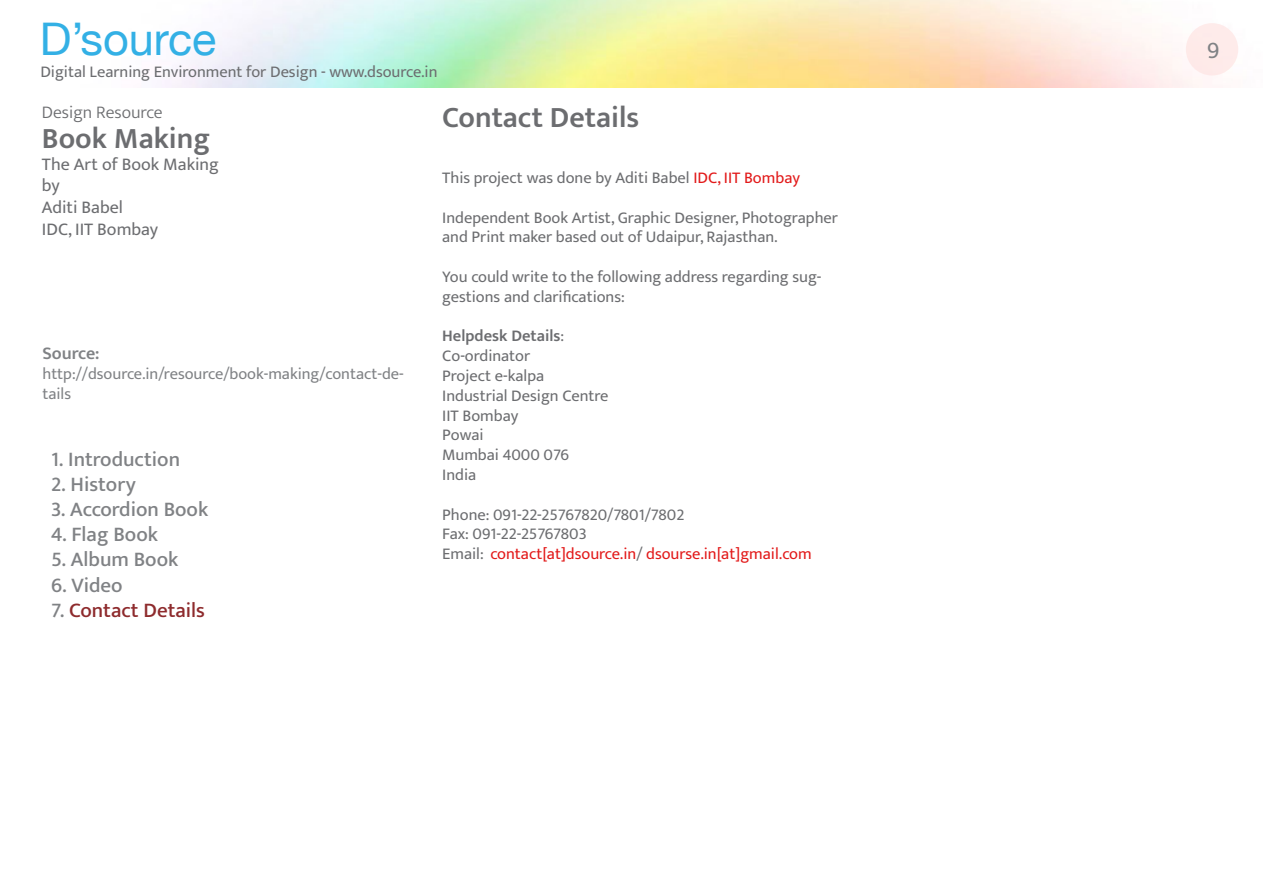
<style>
.page{position:relative;width:1263px;height:893px;background:#fff}
.page>*{position:absolute;margin:0;border:0;box-sizing:border-box;transform-origin:0 0}
.t1{font:45px "Helvetica Neue";color:#33b0e5}
.t2{font:600 30px "Ek Mukta";color:#6c6d70}
.t3{font:24px "Ek Mukta";color:#808285}
.t4{font:500 21px "Ek Mukta";color:#808285}
.t5{font:500 21px "Ek Mukta";color:#8e2b2d}
.t6{font:18px "Ek Mukta";color:#6c6d70}
.t7{font:300 18px "Ek Mukta";color:#6c6d70}
.t8{font:600 18px "Ek Mukta";color:#808285}
.t9{font:16.5px/19.8px "Ek Mukta";color:#6c6d70}
.t10{font:16.5px/19.8px "Ek Mukta";color:#808285}
.t11{font:16.5px "Ek Mukta";color:#e21a1a}
.t12{font:600 16.5px/19.8px "Ek Mukta";color:#6c6d70}
.s1{color:#808285}
.s2{color:#e21a1a}
.s3{font-weight:400}
.s4{color:#6c6d70}
</style>
<div class="page">
<div style="left:1186px;top:23px;width:52px;height:52px;background:#feebea;border-radius:50%"></div>
<h1 class="t1" style="left:40px;top:12px;width:178px">D’source</h1>
<p class="t9" style="left:40px;top:62px;width:399px">Digital Learning Environment for Design - www.dsource.in</p>
<p class="t7" style="left:42px;top:101px;width:122px">Design Resource</p>
<p class="t2" style="left:42px;top:120px;width:170px">Book Making</p>
<p class="t6" style="left:42px;top:153px;width:178px">The Art of Book Making</p>
<p class="t6" style="left:42px;top:175px;width:19px">by</p>
<p class="t6" style="left:42px;top:196px;width:82px">Aditi Babel</p>
<p class="t6" style="left:42px;top:218px;width:118px">IDC, IIT Bombay</p>
<p class="t8" style="left:43px;top:343px;width:59px">Source:</p>
<p class="t10" style="left:43px;top:364px;width:363px">http://dsource.in/resource/book-making/contact-de&shy;tails</p>
<p class="t4" style="left:51px;top:446px;width:131px">1. Introduction</p>
<p class="t4" style="left:51px;top:471px;width:86px">2. History</p>
<p class="t4" style="left:51px;top:496px;width:159px">3. Accordion Book</p>
<p class="t4" style="left:51px;top:522px;width:108px">4. Flag Book</p>
<p class="t4" style="left:51px;top:547px;width:129px">5. Album Book</p>
<p class="t4" style="left:51px;top:572px;width:73px">6. Video</p>
<p class="t5" style="left:51px;top:597px;width:155px"><span class="s1">7.</span> Contact Details</p>
<p class="t2" style="left:442px;top:99px;width:199px">Contact Details</p>
<p class="t9" style="left:442px;top:167px;width:359px">This project was done by Aditi Babel <span class="s2">IDC, IIT Bombay</span></p>
<p class="t9" style="left:442px;top:207px;width:397px">Independent Book Artist, Graphic Designer, Photographer and Print maker based out of Udaipur, Rajasthan.</p>
<p class="t9" style="left:442px;top:266px;width:381px">You could write to the following address regarding sug&shy;gestions and clarifications:</p>
<p class="t12" style="left:442px;top:326px;width:123px">Helpdesk Details<span class="s3">:<br>Co-ordinator</span></p>
<p class="t9" style="left:442px;top:365px;width:103px">Project e-kalpa</p>
<p class="t9" style="left:442px;top:385px;width:168px">Industrial Design Centre</p>
<p class="t9" style="left:442px;top:405px;width:78px">IIT Bombay</p>
<p class="t9" style="left:442px;top:425px;width:43px">Powai</p>
<p class="t9" style="left:442px;top:444px;width:128px">Mumbai 4000 076</p>
<p class="t9" style="left:442px;top:464px;width:35px">India</p>
<p class="t9" style="left:442px;top:504px;width:244px">Phone: 091-22-25767820/7801/7802</p>
<p class="t9" style="left:442px;top:524px;width:146px">Fax: 091-22-25767803</p>
<p class="t11" style="left:442px;top:544px;width:371px"><span class="s4">Email:</span> contact[at]dsource.in<span class="s4">/</span> dsourse.in[at]gmail.com</p>
<h3 class="t3" style="left:1207px;top:35px;width:14px">9</h3>
</div>
